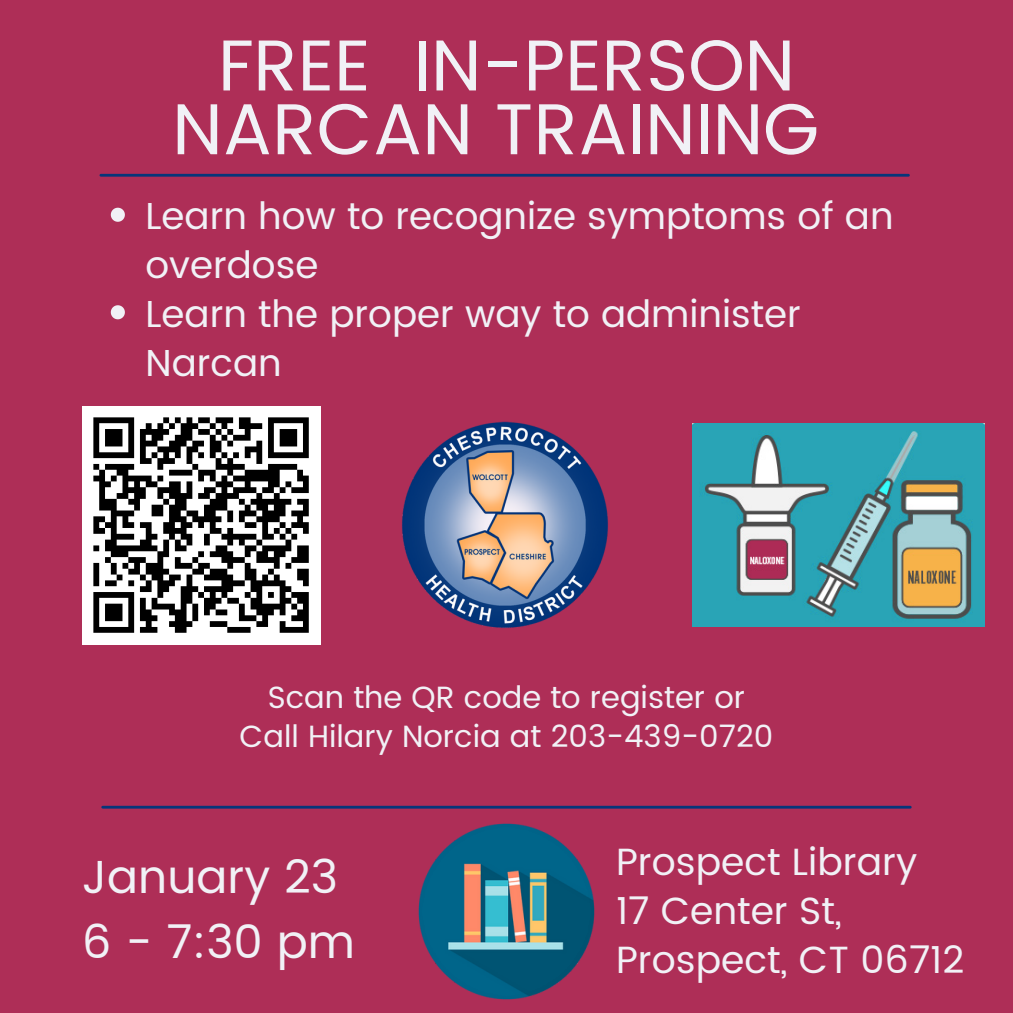
<style>
.page{position:relative;width:1013px;height:1013px;background:#fff}
.page>*{position:absolute;margin:0;border:0;box-sizing:border-box;transform-origin:0 0}
.t1{font:72px/63.8px "Poppins";color:#f1f1f6;text-align:center}
.t2{font:46.25px "Poppins";color:#f1f1f6}
.t3{font:37.88px "Poppins";color:#f1f1f6}
.t4{font:37.5px/48.8px "Poppins";color:#f1f1f6}
.t5{font:30.75px "Poppins";color:#f1f1f6}
</style>
<div class="page">
<div style="left:0;top:0;width:1012px;height:1012px;background:#ae2e57"></div>
<hr style="left:103px;top:805px;width:807px;height:3px;background:#06367a">
<img style="left:402px;top:421px;width:206px;height:207px">
<img style="left:692px;top:423px;width:292px;height:204px">
<img style="left:384px;top:805px;width:244px;height:195px">
<svg style="left:111px;top:208px;width:14px;height:14px"></svg>
<svg style="left:111px;top:305px;width:14px;height:14px"></svg>
<div style="left:82px;top:406px;width:238px;height:238px;background:#fff"></div>
<svg style="left:93px;top:417px;width:216px;height:216px"></svg>
<hr style="left:101px;top:174px;width:807px;height:3px;background:#06367a">
<p class="t1" style="left:172px;top:34px;width:648px">FREE IN-PERSON<br>NARCAN TRAINING</p>
<p class="t4" style="left:145px;top:192px;width:749px">Learn how to recognize symptoms of an overdose</p>
<p class="t4" style="left:145px;top:289px;width:657px">Learn the proper way to administer<br>Narcan</p>
<p class="t5" style="left:268px;top:679px;width:479px">Scan the QR code to register or</p>
<p class="t5" style="left:239px;top:718px;width:535px">Call Hilary Norcia at 203-439-0720</p>
<p class="t2" style="left:82px;top:849px;width:258px">January 23</p>
<p class="t2" style="left:82px;top:914px;width:275px">6 - 7:30 pm</p>
<p class="t3" style="left:616px;top:839px;width:303px">Prospect Library</p>
<p class="t3" style="left:616px;top:888px;width:227px">17 Center St,</p>
<p class="t3" style="left:616px;top:937px;width:350px">Prospect, CT 06712</p>
</div>
